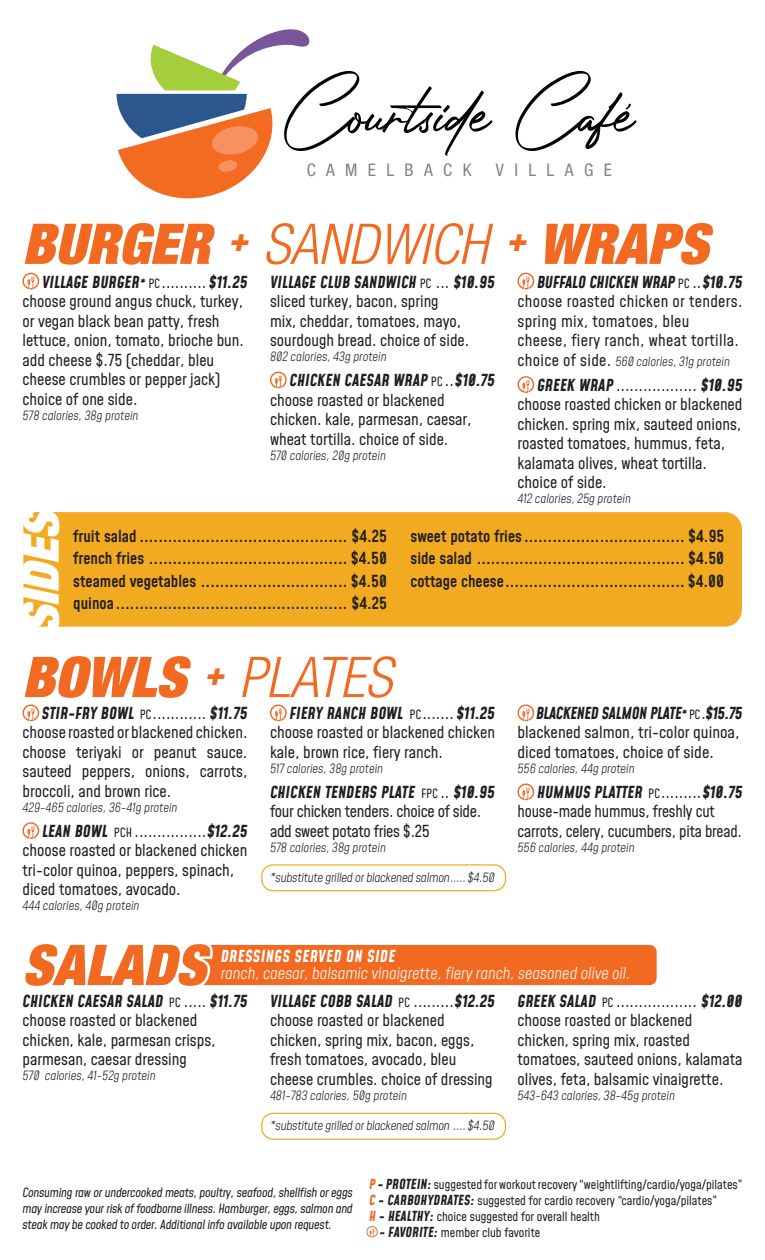
<style>
.page{position:relative;width:765px;height:1260px;background:#fff}
.page>*{position:absolute;margin:0;border:0;box-sizing:border-box;transform-origin:0 0}
.t1{font:76.12px "Photograph Signature";color:#030505}
.t2{font:italic 900 condensed 56.25px "Helvetica Neue LT Std";color:#f26a21}
.t3{font:italic 300 condensed 56.25px "Helvetica Neue LT Std";color:#f26a21}
.t4{font:italic 900 condensed 50px "Helvetica Neue LT Std";color:#fff}
.t5{font:condensed 17.38px "Helvetica Neue LT Std";letter-spacing:.6em;color:#030505}
.t6{font:16.25px/19.5px "Mohave";color:#231f20}
.t7{font:500 16.25px "Mohave";color:#231f20}
.t8{font:italic 700 16.25px "Mohave";color:#231f20}
.t9{font:16.25px/19.5px "Mohave";letter-spacing:.02em;color:#231f20}
.t10{font:italic 300 16.25px "Mohave";color:#fff}
.t11{font:16.25px/19.5px "Mohave";letter-spacing:-.02em;color:#231f20}
.t12{font:italic 700 16.25px "Mohave";letter-spacing:-.025em;color:#231f20}
.t13{font:italic 700 16.25px "Mohave";letter-spacing:-.02em;color:#231f20}
.t14{font:italic 700 16.25px "Mohave";letter-spacing:.02em;color:#fff}
.t15{font:italic 300 12.5px "Mohave";color:#231f20}
.t16{font:12.5px "Mohave";color:#231f20}
.t17{font:italic 12.5px/16.1px "Mohave";letter-spacing:-.02em;color:#231f20;text-align:justify}
.t18{font:italic 300 12.5px "Mohave";letter-spacing:-.02em;color:#231f20}
.s1{font-weight:300}
.s2{font-size:12.5px}
.s3{font-weight:400;font-style:normal;font-size:12.5px}
.s4{font-weight:400;font-style:normal}
.s5{font-weight:700;font-style:italic}
.s6{font-weight:400;font-style:normal;font-size:16.25px}
.s7{font-weight:900}
.s8{color:#fff}
.s9{font-weight:700;font-style:italic;font-size:13.62px;color:#f16722}
.s10{font-weight:700;font-style:italic;font-size:13.62px}
</style>
<div class="page">
<svg style="left:23px;top:273px;width:16px;height:16px"></svg>
<svg style="left:518px;top:376px;width:16px;height:17px"></svg>
<svg style="left:270px;top:372px;width:17px;height:16px"></svg>
<svg style="left:518px;top:273px;width:16px;height:16px"></svg>
<svg style="left:117px;top:29px;width:193px;height:170px"></svg>
<div style="left:23px;top:512px;width:719px;height:115px;background:#f2aa21"></div>
<svg style="left:23px;top:705px;width:16px;height:16px"></svg>
<svg style="left:23px;top:822px;width:16px;height:17px"></svg>
<svg style="left:270px;top:705px;width:17px;height:16px"></svg>
<svg style="left:518px;top:705px;width:16px;height:16px"></svg>
<svg style="left:518px;top:784px;width:16px;height:16px"></svg>
<div style="left:261px;top:864px;width:245px;height:27px;border:1px solid #f2aa21;border-radius:11px"></div>
<div style="left:261px;top:1113px;width:245px;height:27px;border:1px solid #f2aa21;border-radius:11px"></div>
<div style="left:191px;top:945px;width:466px;height:40px;background:#f26a21"></div>
<svg style="left:366px;top:1226px;width:12px;height:11px"></svg>
<p class="t1" style="left:284px;top:46px;width:352px">Courtside Café</p>
<p class="t5" style="left:307px;top:160px;width:166px">CAMELBACK</p>
<p class="t5" style="left:496px;top:160px;width:117px">VILLAGE</p>
<p class="t2" style="left:22px;top:208px;width:687px">BURGER <sup>+</sup> <span class="s1">SANDWICH</span> <sup>+</sup> WRAPS</p>
<p class="t8" style="left:42px;top:272px;width:207px">VILLAGE BURGER<span class="s2">*</span> <span class="s3">PC</span><span class="s4">..........</span> $11.25</p>
<p class="t6" style="left:22px;top:293px;width:223px">choose ground angus chuck, turkey, or vegan black bean patty, fresh lettuce, onion, tomato, brioche bun. add cheese $.75 (cheddar, bleu cheese crumbles or pepper jack) choice of one side.</p>
<p class="t15" style="left:22px;top:407px;width:118px">578 calories, 38g protein</p>
<p class="t8" style="left:270px;top:272px;width:227px">VILLAGE CLUB SANDWICH <span class="s3">PC</span> <span class="s4">...</span> $10.95</p>
<p class="t6" style="left:270px;top:293px;width:201px">sliced turkey, bacon, spring<br>mix, cheddar, tomatoes, mayo, sourdough bread. choice of side.</p>
<p class="t15" style="left:270px;top:349px;width:118px">802 calories, 43g protein</p>
<p class="t6" style="left:270px;top:372px;width:227px;text-indent:20px"><span class="s5">CHICKEN CAESAR WRAP</span> <span class="s2">PC</span> ..<span class="s5">$10.75 </span>choose roasted or blackened chicken. kale, parmesan, caesar, wheat tortilla. choice of side.</p>
<p class="t15" style="left:270px;top:447px;width:118px">570 calories, 20g protein</p>
<p class="t13" style="left:537px;top:272px;width:207px">BUFFALO CHICKEN WRAP <span class="s3">PC</span> <span class="s4">..</span>$10.75</p>
<p class="t9" style="left:518px;top:293px;width:227px">choose roasted chicken or tenders. spring mix, tomatoes, bleu cheese, fiery ranch, wheat tortilla.</p>
<p class="t15" style="left:518px;top:353px;width:214px"><span class="s6">choice of side.</span> 560 calories, 31g protein</p>
<p class="t6" style="left:537px;top:376px;width:207px"><span class="s5">GREEK WRAP</span> .................. <span class="s5">$10.95</span></p>
<p class="t6" style="left:517px;top:396px;width:227px">choose roasted chicken or blackened chicken. spring mix, sauteed onions, roasted tomatoes, hummus, feta, kalamata olives, wheat tortilla. choice of side.</p>
<p class="t15" style="left:517px;top:491px;width:115px">412 calories, 25g protein</p>
<p class="t4" style="left:9px;top:633px;width:127px;rotate:-90deg">SIDES</p>
<p class="t7" style="left:73px;top:526px;width:315px">fruit salad ............................................ $4.25</p>
<p class="t7" style="left:73px;top:548px;width:315px">french fries .......................................... $4.50</p>
<p class="t7" style="left:73px;top:571px;width:315px">steamed vegetables ............................... $4.50</p>
<p class="t7" style="left:73px;top:593px;width:315px">quinoa................................................. $4.25</p>
<p class="t3" style="left:22px;top:645px;width:371px"><span class="s7">BOWLS</span> <sup>+</sup> PLATES</p>
<p class="t7" style="left:411px;top:526px;width:315px">sweet potato fries .................................. $4.95</p>
<p class="t7" style="left:411px;top:548px;width:315px">side salad ............................................ $4.50</p>
<p class="t7" style="left:411px;top:571px;width:315px">cottage cheese...................................... $4.00</p>
<p class="t8" style="left:42px;top:703px;width:207px">STIR-FRY BOWL <span class="s3">PC</span><span class="s4">............</span> $11.75</p>
<p class="t6" style="left:22px;top:724px;width:227px">choose roasted or blackened chicken.</p>
<p class="t6" style="left:22px;top:743px;width:226px;text-align:justify">choose teriyaki or peanut sauce. sauteed peppers, onions, carrots, broccoli, and brown rice.</p>
<p class="t15" style="left:22px;top:800px;width:157px">429-465 calories, 36-41g protein</p>
<p class="t6" style="left:42px;top:822px;width:207px"><span class="s5">LEAN BOWL</span> <span class="s2">PCH</span> ................<span class="s5">$12.25</span></p>
<p class="t6" style="left:22px;top:842px;width:227px">choose roasted or blackened chicken</p>
<p class="t6" style="left:22px;top:861px;width:213px">tri-color quinoa, peppers, spinach, diced tomatoes, avocado.</p>
<p class="t15" style="left:22px;top:898px;width:119px">444 calories, 40g protein</p>
<p class="t8" style="left:290px;top:703px;width:207px">FIERY RANCH BOWL <span class="s3">PC</span><span class="s4">.......</span> $11.25</p>
<p class="t6" style="left:270px;top:724px;width:227px">choose roasted or blackened chicken</p>
<p class="t6" style="left:270px;top:743px;width:175px">kale, brown rice, fiery ranch.</p>
<p class="t15" style="left:270px;top:761px;width:115px">517 calories, 38g protein</p>
<p class="t8" style="left:270px;top:782px;width:227px">CHICKEN TENDERS PLATE <span class="s3">FPC</span> <span class="s4">..</span> $10.95</p>
<p class="t11" style="left:270px;top:803px;width:213px">four chicken tenders. choice of side. add sweet potato fries $.25</p>
<p class="t15" style="left:270px;top:840px;width:118px">578 calories, 38g protein</p>
<p class="t18" style="left:270px;top:870px;width:227px">*substitute grilled or blackened salmon.....$4.50</p>
<p class="t12" style="left:536px;top:703px;width:208px">BLACKENED SALMON PLATE<span class="s2">*</span> <span class="s3">PC</span><span class="s4">.</span>$15.75</p>
<p class="t6" style="left:517px;top:724px;width:224px">blackened salmon, tri-color quinoa, diced tomatoes, choice of side.</p>
<p class="t15" style="left:518px;top:761px;width:119px">556 calories, 44g protein</p>
<p class="t8" style="left:537px;top:782px;width:207px">HUMMUS PLATTER <span class="s3">PC</span><span class="s4">.........</span>$10.75</p>
<p class="t6" style="left:518px;top:803px;width:226px">house-made hummus, freshly cut carrots, celery, cucumbers, pita bread.</p>
<p class="t15" style="left:518px;top:840px;width:119px">556 calories, 44g protein</p>
<p class="t2" style="left:22px;top:929px;width:185px">SALAD<span class="s8">S</span></p>
<p class="t14" style="left:221px;top:946px;width:176px">DRESSINGS SERVED ON SIDE</p>
<p class="t10" style="left:221px;top:963px;width:411px">ranch, caesar, balsamic vinaigrette, fiery ranch, seasoned olive oil.</p>
<p class="t8" style="left:22px;top:991px;width:227px">CHICKEN CAESAR SALAD <span class="s3">PC</span> <span class="s4">.....</span> $11.75</p>
<p class="t6" style="left:22px;top:1012px;width:195px">choose roasted or blackened chicken, kale, parmesan crisps, parmesan, caesar dressing</p>
<p class="t15" style="left:22px;top:1068px;width:135px">570 calories, 41-52g protein</p>
<p class="t8" style="left:270px;top:991px;width:227px">VILLAGE COBB SALAD <span class="s3">PC</span> <span class="s4">.........</span>$12.25</p>
<p class="t6" style="left:270px;top:1012px;width:224px">choose roasted or blackened chicken, spring mix, bacon, eggs, fresh tomatoes, avocado, bleu cheese crumbles. choice of dressing</p>
<p class="t15" style="left:270px;top:1088px;width:139px">481-783 calories, 50g protein</p>
<p class="t18" style="left:270px;top:1118px;width:227px">*substitute grilled or blackened salmon ....$4.50</p>
<p class="t6" style="left:518px;top:992px;width:227px"><span class="s5">GREEK SALAD</span> <span class="s2">PC</span> .................. <span class="s5">$12.00</span></p>
<p class="t6" style="left:518px;top:1012px;width:227px">choose roasted or blackened chicken, spring mix, roasted tomatoes, sauteed onions, kalamata olives, feta, balsamic vinaigrette.</p>
<p class="t15" style="left:518px;top:1088px;width:159px">543-643 calories, 38-45g protein</p>
<p class="t17" style="left:22px;top:1185px;width:332px">Consuming raw or undercooked meats, poultry, seafood, shellfish or eggs may increase your risk of foodborne illness. Hamburger, eggs, salmon and steak may be cooked to order. Additional info available upon request.</p>
<p class="t16" style="left:369px;top:1176px;width:375px"><span class="s9">P</span> <span class="s10">- PROTEIN:</span> suggested for workout recovery “weightlifting/cardio/yoga/pilates”</p>
<p class="t16" style="left:369px;top:1192px;width:350px"><span class="s9">C</span> <span class="s10">- CARBOHYDRATES:</span> suggested for cardio recovery “cardio/yoga/pilates”</p>
<p class="t16" style="left:369px;top:1208px;width:232px"><span class="s9">H</span> <span class="s10">- HEALTHY:</span> choice suggested for overall health</p>
<p class="t16" style="left:380px;top:1224px;width:162px"><span class="s10">- FAVORITE:</span> member club favorite</p>
</div>
